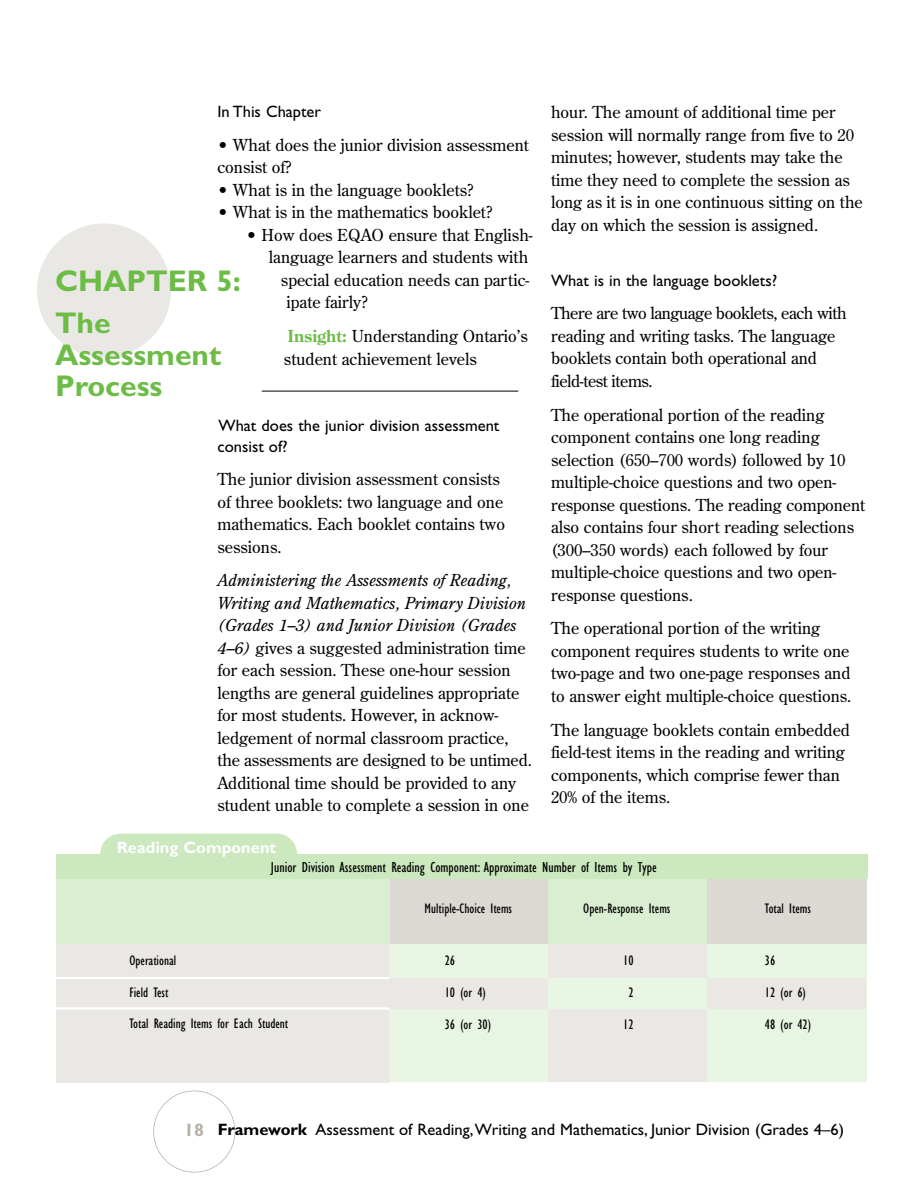
<style>
.page{position:relative;width:918px;height:1188px;background:#fff}
.page>*{position:absolute;margin:0;border:0;box-sizing:border-box;transform-origin:0 0}
.t1{font:700 30px/42px "Gill Sans";color:#6cbc46}
.t2{font:16.5px/22.5px "Century Old Style";color:#000}
.t3{font:16.5px/21px "Gill Sans";color:#000}
.t4{font:700 16.5px "Gill Sans";color:#fff}
.t5{font:condensed 15px "Gill Sans";color:#000}
.t6{font:condensed 14.25px "Gill Sans";color:#000}
.s1{font-weight:700;color:#6cbc46}
.s2{font-style:italic}
.s3{font-weight:700;font-size:18px;color:#b9b1a6}
.s4{font-weight:700}
</style>
<div class="page">
<div style="left:153px;top:1091px;width:82px;height:82px;border:2px solid #b9b1a6;border-radius:50%"></div>
<div style="left:37px;top:223px;width:134px;height:134px;background:#eae8e4;border-radius:50%"></div>
<hr style="left:262px;top:391px;width:256px;height:1px;background:#000">
<div style="left:100px;top:834px;width:197px;height:40px;background:#cbe8be;border-radius:20px"></div>
<div style="left:56px;top:880px;width:334px;height:202px;background:#eae8e4"></div>
<div style="left:390px;top:880px;width:159px;height:202px;background:#e9f5e3"></div>
<div style="left:548px;top:880px;width:160px;height:202px;background:#eae8e4"></div>
<div style="left:707px;top:880px;width:160px;height:202px;background:#e9f5e3"></div>
<div style="left:389px;top:878px;width:159px;height:66px;background:#dcd8d3"></div>
<div style="left:548px;top:878px;width:159px;height:66px;background:#daeed1"></div>
<div style="left:707px;top:878px;width:160px;height:66px;background:#dcd8d3"></div>
<div style="left:56px;top:878px;width:334px;height:66px;background:#daeed1"></div>
<hr style="left:56px;top:1007px;width:334px;height:3px;background:#fff">
<hr style="left:55px;top:977px;width:334px;height:2px;background:#fff">
<div style="left:56px;top:854px;width:811px;height:25px;background:#cbe8be"></div>
<div style="left:389px;top:978px;width:159px;height:30px;background:#eae8e4"></div>
<div style="left:707px;top:978px;width:159px;height:30px;background:#eae8e4"></div>
<div style="left:548px;top:978px;width:159px;height:30px;background:#e9f5e3"></div>
<p class="t3" style="left:217px;top:103px;width:105px">In This Chapter</p>
<p class="t2" style="left:217px;top:134px;width:313px">• What does the junior division assessment consist of?</p>
<p class="t2" style="left:217px;top:179px;width:258px">• What is in the language booklets?</p>
<p class="t2" style="left:217px;top:201px;width:277px">• What is in the mathematics booklet?</p>
<p class="t2" style="left:246px;top:224px;width:288px">• How does EQAO ensure that English-</p>
<p class="t2" style="left:269px;top:246px;width:261px">language learners and students with</p>
<p class="t2" style="left:281px;top:269px;width:250px">special education needs can partic-</p>
<p class="t2" style="left:287px;top:291px;width:83px">ipate fairly?</p>
<p class="t2" style="left:284px;top:325px;width:245px"><span class="s1">Insight:</span> Understanding Ontario’s student achievement levels</p>
<h1 class="t1" style="left:55px;top:263px;width:187px">CHAPTER 5:<br>The</h1>
<h1 class="t1" style="left:55px;top:342px;width:168px;line-height:31.5px">Assessment<br>Process</h1>
<p class="t3" style="left:217px;top:416px;width:283px">What does the junior division assessment consist of?</p>
<p class="t2" style="left:217px;top:468px;width:289px">The junior division assessment consists of three booklets: two language and one mathematics. Each booklet contains two sessions.</p>
<p class="t2" style="left:217px;top:570px;width:316px"><span class="s2">Administering the Assessments of Reading, Writing and Mathematics, Primary Division (Grades 1–3) and Junior Division (Grades 4–6)</span> gives a suggested administration time for each session. These one-hour session lengths are general guidelines appropriate for most students. However, in acknow&shy;ledgement of normal classroom practice, the assessments are designed to be untimed.<br>Additional time should be provided to any student unable to complete a session in one</p>
<p class="t4" style="left:117px;top:841px;width:161px">Reading Component</p>
<p class="t2" style="left:551px;top:102px;width:313px">hour. The amount of additional time per session will normally range from five to 20 minutes; however, students may take the time they need to complete the session as long as it is in one continuous sitting on the day on which the session is assigned.</p>
<p class="t3" style="left:551px;top:271px;width:228px">What is in the language booklets?</p>
<p class="t2" style="left:551px;top:303px;width:297px">There are two language booklets, each with reading and writing tasks. The language booklets contain both operational and field-test items.</p>
<p class="t2" style="left:551px;top:404px;width:316px">The operational portion of the reading component contains one long reading selection (650–700 words) followed by 10 multiple-choice questions and two open&shy;response questions. The reading component also contains four short reading selections (300–350 words) each followed by four multiple-choice questions and two open&shy;response questions.</p>
<p class="t2" style="left:551px;top:617px;width:302px">The operational portion of the writing component requires students to write one two-page and two one-page responses and to answer eight multiple-choice questions.</p>
<p class="t2" style="left:551px;top:719px;width:301px">The language booklets contain embedded field-test items in the reading and writing components, which comprise fewer than 20% of the items.</p>
<p class="t5" style="left:271px;top:861px;width:387px">Junior Division Assessment Reading Component: Approximate Number of Items by Type</p>
<p class="t6" style="left:129px;top:955px;width:48px">Operational</p>
<p class="t6" style="left:129px;top:987px;width:41px">Field Test</p>
<p class="t6" style="left:129px;top:1018px;width:160px">Total Reading Items for Each Student</p>
<p class="t6" style="left:425px;top:903px;width:89px">Multiple-Choice Items</p>
<p class="t6" style="left:583px;top:903px;width:89px">Open-Response Items</p>
<p class="t6" style="left:765px;top:903px;width:47px">Total Items</p>
<p class="t6" style="left:445px;top:955px;width:12px">26</p>
<p class="t6" style="left:445px;top:987px;width:43px">10 (or 4)</p>
<p class="t6" style="left:445px;top:1019px;width:48px">36 (or 30)</p>
<p class="t6" style="left:623px;top:955px;width:12px">10</p>
<p class="t6" style="left:628px;top:987px;width:7px">2</p>
<p class="t6" style="left:623px;top:1019px;width:12px">12</p>
<p class="t6" style="left:765px;top:955px;width:12px">36</p>
<p class="t6" style="left:765px;top:987px;width:43px">12 (or 6)</p>
<p class="t6" style="left:765px;top:1019px;width:48px">48 (or 42)</p>
<p class="t3" style="left:184px;top:1121px;width:661px"><span class="s3">18</span> <span class="s4">Framework</span> Assessment of Reading,Writing and Mathematics, Junior Division (Grades 4–6)</p>
</div>
